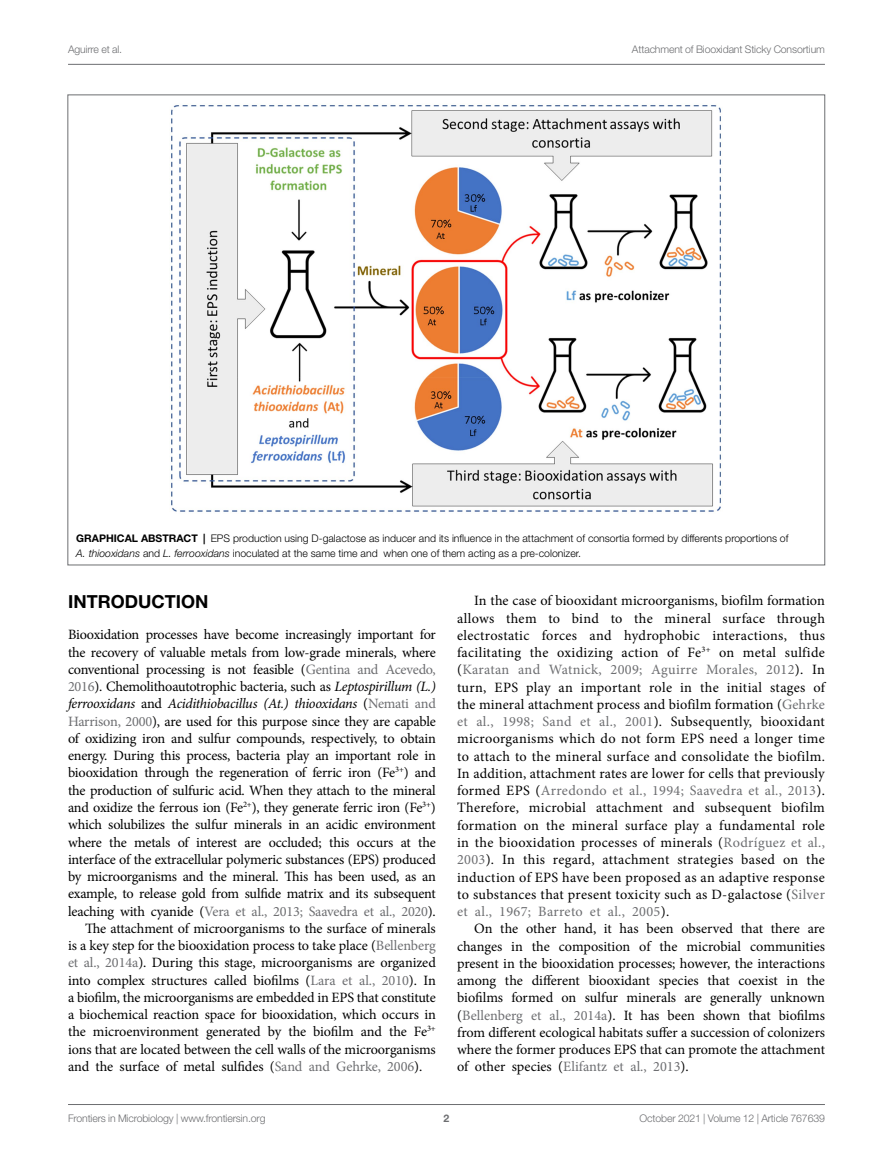
<style>
.page{position:relative;width:893px;height:1170px;background:#fff}
.page>*{position:absolute;margin:0;border:0;box-sizing:border-box;transform-origin:0 0}
.HEAD_1{font:700 18px "Helvetica Neue LT Std";color:#000}
.TEXT{font:14.25px/17.2px "Minion Pro";color:#000;text-align:justify}
.TEXT_FLUSH{font:14.25px/17.2px "Minion Pro";letter-spacing:-.015em;color:#000;text-align:justify}
.FIG_LEG{font:300 10.5px/14.2px "Helvetica Neue LT Std";color:#000}
.t1{font:300 10.5px "Helvetica Neue LT Std";letter-spacing:-.015em;color:#6d6e71}
.t2{font:700 10.5px "Helvetica Neue LT Std";color:#6d6e71}
.s1{font-weight:700}
.s2{font-style:italic}
.s3{color:#6d6e71}
</style>
<div class="page">
<hr style="left:68px;top:64px;width:757px;height:1px;background:#6d6e71">
<hr style="left:68px;top:1104px;width:757px;height:1px;background:#6d6e71">
<img style="left:171px;top:105px;width:550px;height:407px">
<p class="t1" style="left:68px;top:42px;width:56px">Aguirre et al.</p>
<p class="t1" style="left:632px;top:42px;width:194px">Attachment of Biooxidant Sticky Consortium</p>
<p class="FIG_LEG" style="left:76px;top:531px;width:714px"><span class="s1">GRAPHICAL ABSTRACT |</span> EPS production using D-galactose as inducer and its influence in the attachment of consortia formed by differents proportions of<br><span class="s2">A. thiooxidans</span> and <span class="s2">L. ferrooxidans</span> inoculated at the same time and when one of them acting as a pre-colonizer.</p>
<p class="HEAD_1" style="left:68px;top:590px;width:142px">INTRODUCTION</p>
<p class="TEXT_FLUSH" style="left:68px;top:626px;width:369px">Biooxidation processes have become increasingly important for the recovery of valuable metals from low-grade minerals, where conventional processing is not feasible (<span class="s3">Gentina and Acevedo, 2016</span>). Chemolithoautotrophic bacteria, such as <span class="s2">Leptospirillum (L.) ferrooxidans</span> and <span class="s2">Acidithiobacillus (At.) thiooxidans</span> (<span class="s3">Nemati and Harrison, 2000</span>), are used for this purpose since they are capable of oxidizing iron and sulfur compounds, respectively, to obtain energy. During this process, bacteria play an important role in biooxidation through the regeneration of ferric iron (Fe<sup>3+</sup>) and the production of sulfuric acid. When they attach to the mineral and oxidize the ferrous ion (Fe<sup>2+</sup>), they generate ferric iron (Fe<sup>3+</sup>) which solubilizes the sulfur minerals in an acidic environment where the metals of interest are occluded; this occurs at the interface of the extracellular polymeric substances (EPS) produced by microorganisms and the mineral. This has been used, as an example, to release gold from sulfide matrix and its subsequent leaching with cyanide (<span class="s3">Vera et al., 2013; Saavedra et al., 2020</span>).</p>
<p class="TEXT" style="left:68px;top:919px;width:369px;text-indent:17px">The attachment of microorganisms to the surface of minerals is a key step for the biooxidation process to take place (<span class="s3">Bellenberg et al., 2014a</span>). During this stage, microorganisms are organized into complex structures called biofilms (<span class="s3">Lara et al., 2010</span>). In a biofilm, the microorganisms are embedded in EPS that constitute a biochemical reaction space for biooxidation, which occurs in the microenvironment generated by the biofilm and the Fe<sup>3+ </sup>ions that are located between the cell walls of the microorganisms and the surface of metal sulfides (<span class="s3">Sand and Gehrke, 2006</span>).</p>
<p class="TEXT" style="left:457px;top:592px;width:369px;text-indent:17px">In the case of biooxidant microorganisms, biofilm formation allows them to bind to the mineral surface through electrostatic forces and hydrophobic interactions, thus facilitating the oxidizing action of Fe<sup>3+</sup> on metal sulfide (<span class="s3">Karatan and Watnick, 2009; Aguirre Morales, 2012</span>). In turn, EPS play an important role in the initial stages of the mineral attachment process and biofilm formation (<span class="s3">Gehrke et al., 1998; Sand et al., 2001</span>). Subsequently, biooxidant microorganisms which do not form EPS need a longer time to attach to the mineral surface and consolidate the biofilm.<br>In addition, attachment rates are lower for cells that previously formed EPS (<span class="s3">Arredondo et al., 1994; Saavedra et al., 2013</span>).<br>Therefore, microbial attachment and subsequent biofilm formation on the mineral surface play a fundamental role in the biooxidation processes of minerals (<span class="s3">Rodríguez et al., 2003</span>). In this regard, attachment strategies based on the induction of EPS have been proposed as an adaptive response to substances that present toxicity such as D-galactose (<span class="s3">Silver et al., 1967; Barreto et al., 2005</span>).</p>
<p class="TEXT" style="left:457px;top:920px;width:369px;text-indent:17px">On the other hand, it has been observed that there are changes in the composition of the microbial communities present in the biooxidation processes; however, the interactions among the different biooxidant species that coexist in the biofilms formed on sulfur minerals are generally unknown (<span class="s3">Bellenberg et al., 2014a</span>). It has been shown that biofilms from different ecological habitats suffer a succession of colonizers where the former produces EPS that can promote the attachment of other species (<span class="s3">Elifantz et al., 2013</span>).</p>
<p class="t1" style="left:68px;top:1111px;width:199px">Frontiers in Microbiology | www.frontiersin.org</p>
<p class="t2" style="left:444px;top:1111px;width:7px">2</p>
<p class="t1" style="left:640px;top:1111px;width:187px">October 2021 | Volume 12 | Article 767639</p>
</div>
